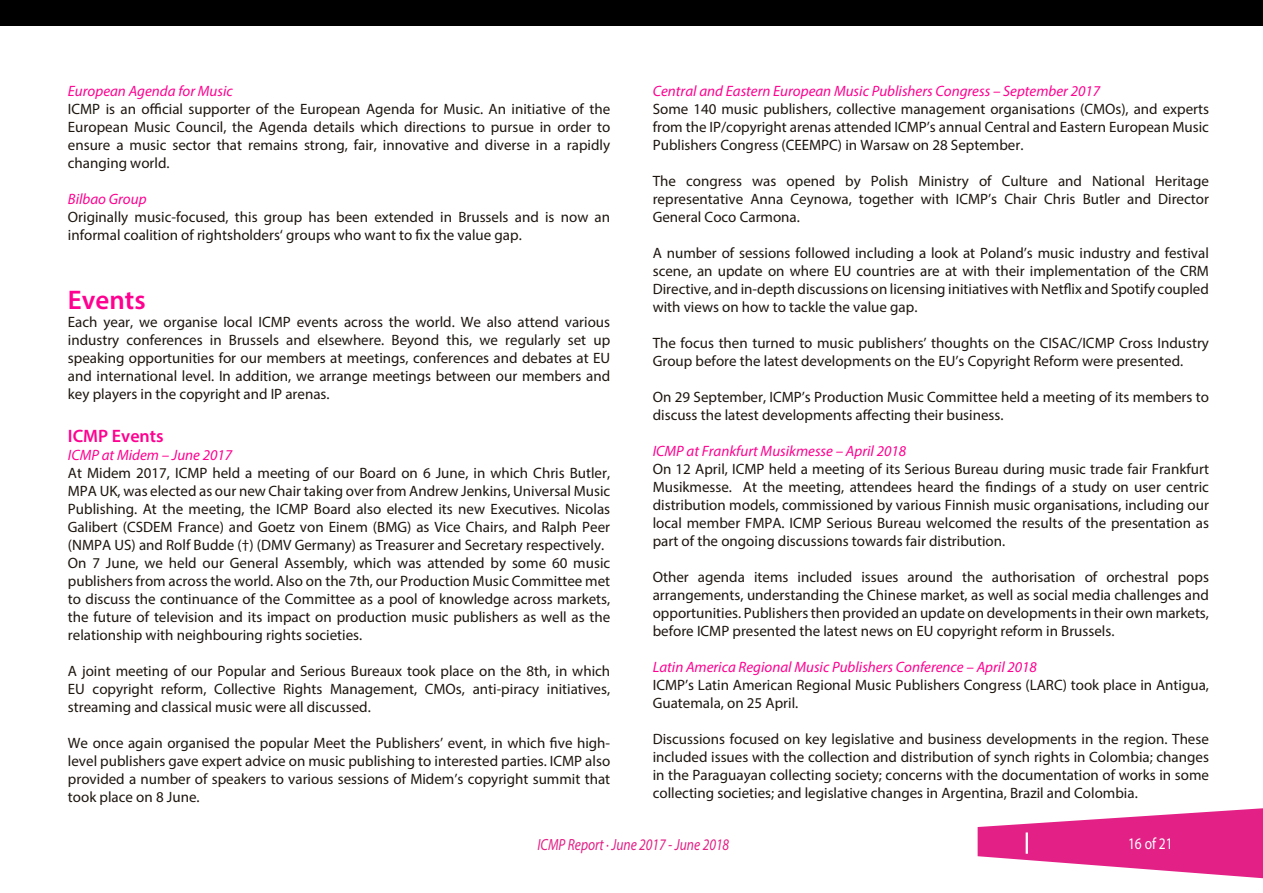
<style>
.page{position:relative;width:1263px;height:893px;background:#fff}
.page>*{position:absolute;margin:0;border:0;box-sizing:border-box;transform-origin:0 0}
.t1{font:600 27px "Myriad Pro";color:#ff0090}
.t2{font:600 18px "Myriad Pro";color:#ff0090}
.t3{font:italic 16.2px "Myriad Pro";color:#e32085;scale:.83 1}
.t4{font:16.2px "Myriad Pro";color:#fff;scale:.83 1}
.t5{font:15px/18px "Myriad Pro";color:#1d160f;text-align:justify}
.t6{font:italic 15px "Myriad Pro";color:#ff0090}
</style>
<div class="page">
<svg style="left:978px;top:808px;width:285px;height:70px"></svg>
<hr style="left:1026px;top:832px;width:2px;height:22px;background:#fff">
<div style="left:0;top:0;width:1263px;height:26px;background:#000"></div>
<p class="t6" style="left:68px;top:82px;width:166px">European Agenda for Music</p>
<p class="t5" style="left:68px;top:100px;width:544px">ICMP is an official supporter of the European Agenda for Music. An initiative of the European Music Council, the Agenda details which directions to pursue in order to ensure a music sector that remains strong, fair, innovative and diverse in a rapidly changing world.</p>
<p class="t6" style="left:68px;top:190px;width:80px">Bilbao Group</p>
<p class="t5" style="left:68px;top:208px;width:544px">Originally music-focused, this group has been extended in Brussels and is now an informal coalition of rightsholders‘ groups who want to fix the value gap.</p>
<h1 class="t1" style="left:68px;top:282px;width:79px">Events</h1>
<p class="t5" style="left:68px;top:312px;width:544px">Each year, we organise local ICMP events across the world. We also attend various industry conferences in Brussels and elsewhere. Beyond this, we regularly set up speaking opportunities for our members at meetings, conferences and debates at EU and international level. In addition, we arrange meetings between our members and key players in the copyright and IP arenas.</p>
<p class="t2" style="left:68px;top:424px;width:97px">ICMP Events</p>
<p class="t6" style="left:68px;top:446px;width:166px">ICMP at Midem – June 2017</p>
<p class="t5" style="left:68px;top:464px;width:544px;text-align:left">At Midem 2017, ICMP held a meeting of our Board on 6 June, in which Chris Butler, MPA UK, was elected as our new Chair taking over from Andrew Jenkins, Universal Music Publishing. At the meeting, the ICMP Board also elected its new Executives. Nicolas Galibert (CSDEM France) and Goetz von Einem (BMG) as Vice Chairs, and Ralph Peer (NMPA US) and Rolf Budde (†) (DMV Germany) as Treasurer and Secretary respectively.<br>On 7 June, we held our General Assembly, which was attended by some 60 music publishers from across the world. Also on the 7th, our Production Music Committee met to discuss the continuance of the Committee as a pool of knowledge across markets, the future of television and its impact on production music publishers as well as the relationship with neighbouring rights societies.</p>
<p class="t5" style="left:68px;top:662px;width:544px">A joint meeting of our Popular and Serious Bureaux took place on the 8th, in which EU copyright reform, Collective Rights Management, CMOs, anti-piracy initiatives, streaming and classical music were all discussed.</p>
<p class="t5" style="left:68px;top:734px;width:544px">We once again organised the popular Meet the Publishers’ event, in which five high&shy;level publishers gave expert advice on music publishing to interested parties. ICMP also provided a number of speakers to various sessions of Midem’s copyright summit that took place on 8 June.</p>
<p class="t6" style="left:653px;top:82px;width:449px">Central and Eastern European Music Publishers Congress – September 2017</p>
<p class="t5" style="left:653px;top:100px;width:558px">Some 140 music publishers, collective management organisations (CMOs), and experts from the IP/copyright arenas attended ICMP’s annual Central and Eastern European Music Publishers Congress (CEEMPC) in Warsaw on 28 September.</p>
<p class="t5" style="left:653px;top:172px;width:558px">The congress was opened by Polish Ministry of Culture and National Heritage representative Anna Ceynowa, together with ICMP’s Chair Chris Butler and Director General Coco Carmona.</p>
<p class="t5" style="left:653px;top:244px;width:558px">A number of sessions followed including a look at Poland’s music industry and festival scene, an update on where EU countries are at with their implementation of the CRM Directive, and in-depth discussions on licensing initiatives with Netflix and Spotify coupled with views on how to tackle the value gap.</p>
<p class="t5" style="left:653px;top:334px;width:558px">The focus then turned to music publishers’ thoughts on the CISAC/ICMP Cross Industry<br>Group before the latest developments on the EU’s Copyright Reform were presented.</p>
<p class="t5" style="left:653px;top:388px;width:558px">On 29 September, ICMP’s Production Music Committee held a meeting of its members to discuss the latest developments affecting their business.</p>
<p class="t6" style="left:653px;top:442px;width:255px">ICMP at Frankfurt Musikmesse – April 2018</p>
<p class="t5" style="left:653px;top:460px;width:558px">On 12 April, ICMP held a meeting of its Serious Bureau during music trade fair Frankfurt Musikmesse. At the meeting, attendees heard the findings of a study on user centric distribution models, commissioned by various Finnish music organisations, including our local member FMPA. ICMP Serious Bureau welcomed the results of the presentation as part of the ongoing discussions towards fair distribution.</p>
<p class="t5" style="left:653px;top:568px;width:558px">Other agenda items included issues around the authorisation of orchestral pops arrangements, understanding the Chinese market, as well as social media challenges and opportunities. Publishers then provided an update on developments in their own markets, before ICMP presented the latest news on EU copyright reform in Brussels.</p>
<p class="t6" style="left:653px;top:658px;width:386px">Latin America Regional Music Publishers Conference – April 2018</p>
<p class="t5" style="left:653px;top:676px;width:558px">ICMP’s Latin American Regional Music Publishers Congress (LARC) took place in Antigua,<br>Guatemala, on 25 April.</p>
<p class="t5" style="left:653px;top:730px;width:558px">Discussions focused on key legislative and business developments in the region. These included issues with the collection and distribution of synch rights in Colombia; changes in the Paraguayan collecting society; concerns with the documentation of works in some collecting societies; and legislative changes in Argentina, Brazil and Colombia.</p>
<p class="t3" style="left:537px;top:835px;width:233px">ICMP Report · June 2017 - June 2018</p>
<p class="t4" style="left:1128px;top:834px;width:55px">16 of 21</p>
</div>
